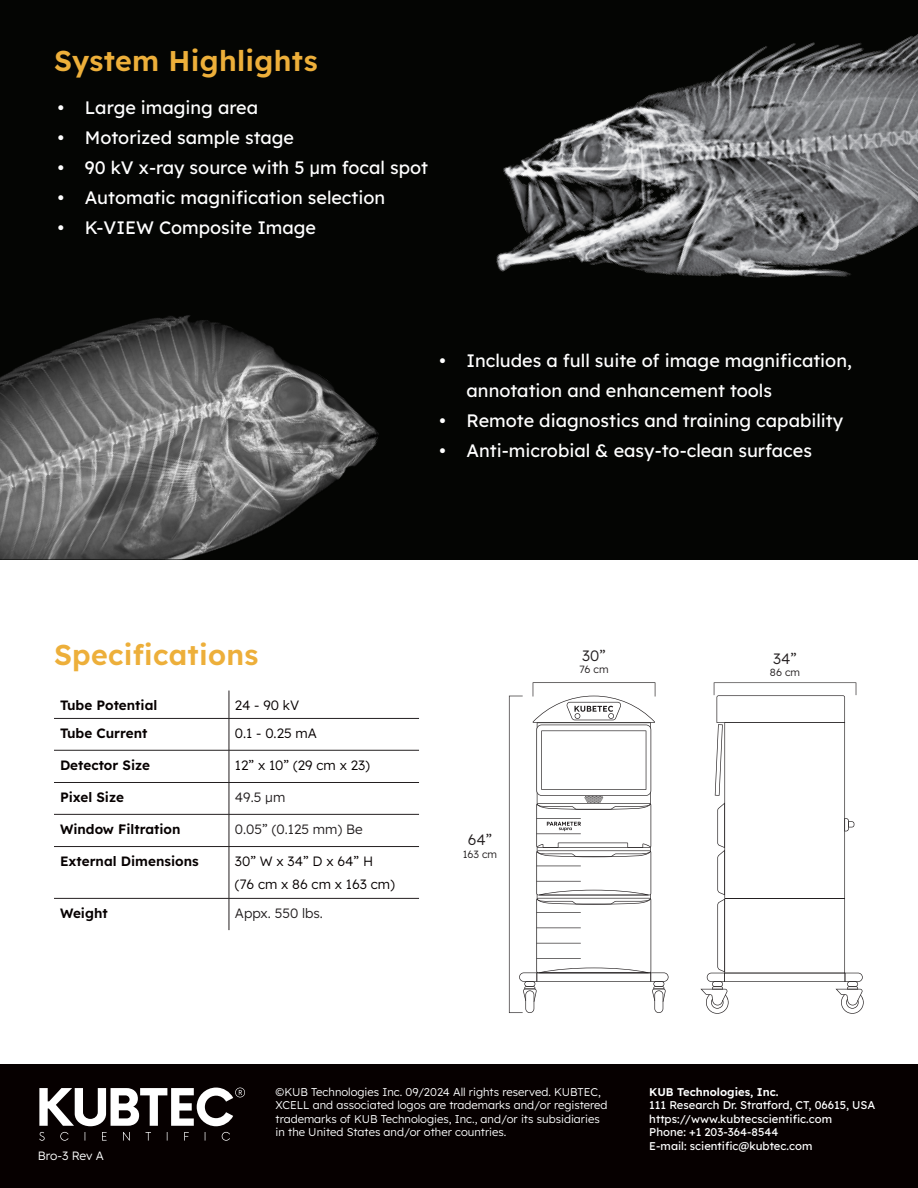
<style>
.page{position:relative;width:918px;height:1188px;background:#fff}
.page>*{position:absolute;margin:0;border:0;box-sizing:border-box;transform-origin:0 0}
.t1{font:600 28.5px "Lexend";letter-spacing:.01em;color:#edaf3a}
.t2{font:18px/30px "Lexend";color:#fff}
.t3{font:300 15px "Lexend";color:#231f20}
.t4{font:600 13.5px "Lexend";color:#060000}
.t5{font:300 13.5px "Lexend";color:#060000}
.t6{font:300 13.5px "Lexend";color:#231f20}
.t7{font:300 12px "Lexend";letter-spacing:-.015em;color:#fff}
.t8{font:300 11.25px/13.5px "Lexend";color:#fff}
.t9{font:11.25px "Lexend";color:#fff}
.t10{font:600 11.25px "Lexend";color:#fff}
.t11{font:300 10.5px "Lexend";color:#231f20}
</style>
<div class="page">
<div style="left:0;top:0;width:918px;height:559px;background:#040503"></div>
<div style="left:0;top:1065px;width:918px;height:123px;background:#060000"></div>
<svg style="left:229px;top:691px;width:1px;height:27px"></svg>
<hr style="left:229px;top:719px;width:1px;height:31px;background:#231f20">
<hr style="left:229px;top:750px;width:1px;height:32px;background:#231f20">
<hr style="left:229px;top:783px;width:1px;height:31px;background:#231f20">
<hr style="left:229px;top:814px;width:1px;height:32px;background:#231f20">
<hr style="left:229px;top:847px;width:1px;height:51px;background:#231f20">
<hr style="left:229px;top:898px;width:1px;height:32px;background:#231f20">
<hr style="left:54px;top:718px;width:175px;height:1px;background:#231f20">
<hr style="left:229px;top:718px;width:190px;height:1px;background:#231f20">
<hr style="left:54px;top:750px;width:175px;height:1px;background:#231f20">
<hr style="left:229px;top:750px;width:190px;height:1px;background:#231f20">
<hr style="left:54px;top:782px;width:175px;height:1px;background:#231f20">
<hr style="left:229px;top:782px;width:190px;height:1px;background:#231f20">
<hr style="left:54px;top:814px;width:175px;height:1px;background:#231f20">
<hr style="left:229px;top:814px;width:190px;height:1px;background:#231f20">
<hr style="left:54px;top:846px;width:175px;height:1px;background:#231f20">
<hr style="left:229px;top:846px;width:190px;height:1px;background:#231f20">
<hr style="left:54px;top:898px;width:175px;height:1px;background:#231f20">
<hr style="left:229px;top:898px;width:190px;height:1px;background:#231f20">
<svg style="left:39px;top:1088px;width:206px;height:53px"></svg>
<svg style="left:509px;top:682px;width:160px;height:331px"></svg>
<svg style="left:700px;top:682px;width:164px;height:332px"></svg>
<img style="left:496px;top:34px;width:422px;height:244px">
<img style="left:0;top:315px;width:379px;height:244px">
<p class="t1" style="left:54px;top:38px;width:265px">System Highlights</p>
<p class="t2" style="left:58px;top:92px;width:202px">• Large imaging area</p>
<p class="t2" style="left:58px;top:122px;width:238px">• Motorized sample stage</p>
<p class="t2" style="left:58px;top:152px;width:372px">• 90 kV x-ray source with 5 μm focal spot</p>
<p class="t2" style="left:58px;top:182px;width:329px">• Automatic magnification selection</p>
<p class="t2" style="left:58px;top:212px;width:260px">• K-VIEW Composite Image</p>
<p class="t2" style="left:467px;top:344px;width:387px;text-indent:-27px">• Includes a full suite of image magnification, annotation and enhancement tools</p>
<p class="t2" style="left:440px;top:404px;width:405px">• Remote diagnostics and training capability</p>
<p class="t2" style="left:440px;top:434px;width:374px">• Anti-microbial &amp; easy-to-clean surfaces</p>
<p class="t1" style="left:54px;top:633px;width:206px">Specifications</p>
<p class="t4" style="left:60px;top:695px;width:99px">Tube Potential</p>
<p class="t5" style="left:235px;top:696px;width:66px">24 - 90 kV</p>
<p class="t4" style="left:60px;top:723px;width:89px">Tube Current</p>
<p class="t5" style="left:235px;top:723px;width:83px">0.1 - 0.25 mA</p>
<p class="t4" style="left:60px;top:755px;width:92px">Detector Size</p>
<p class="t5" style="left:235px;top:755px;width:137px">12” x 10” (29 cm x 23)</p>
<p class="t4" style="left:60px;top:787px;width:66px">Pixel Size</p>
<p class="t6" style="left:235px;top:788px;width:52px">49.5 μm</p>
<p class="t4" style="left:60px;top:819px;width:122px">Window Filtration</p>
<p class="t6" style="left:235px;top:819px;width:129px">0.05” (0.125 mm) Be</p>
<p class="t4" style="left:60px;top:851px;width:140px">External Dimensions</p>
<p class="t5" style="left:235px;top:852px;width:140px">30” W x 34” D x 64” H</p>
<p class="t5" style="left:235px;top:874px;width:161px">(76 cm x 86 cm x 163 cm)</p>
<p class="t4" style="left:60px;top:903px;width:49px">Weight</p>
<p class="t6" style="left:235px;top:903px;width:90px">Appx. 550 lbs.</p>
<p class="t3" style="left:468px;top:829px;width:26px">64”</p>
<p class="t11" style="left:463px;top:846px;width:36px">163 cm</p>
<p class="t3" style="left:582px;top:645px;width:25px">30”</p>
<p class="t11" style="left:579px;top:662px;width:31px">76 cm</p>
<p class="t3" style="left:773px;top:648px;width:25px">34”</p>
<p class="t11" style="left:770px;top:665px;width:32px">86 cm</p>
<p class="t7" style="left:38px;top:1147px;width:68px">Bro-3 Rev A</p>
<p class="t8" style="left:276px;top:1085px;width:333px">©KUB Technologies Inc. 09/2024 All rights reserved. KUBTEC, XCELL and associated logos are trademarks and/or registered trademarks of KUB Technologies, Inc., and/or its subsidiaries in the United States and/or other countries.</p>
<p class="t10" style="left:649px;top:1083px;width:131px">KUB Technologies, Inc.</p>
<p class="t9" style="left:649px;top:1097px;width:228px">111 Research Dr. Stratford, CT, 06615, USA</p>
<p class="t9" style="left:649px;top:1111px;width:184px">https://www.kubtecscientific.com</p>
<p class="t9" style="left:649px;top:1124px;width:131px">Phone: +1 203-364-8544</p>
<p class="t9" style="left:649px;top:1138px;width:165px">E-mail: scientific@kubtec.com</p>
</div>
